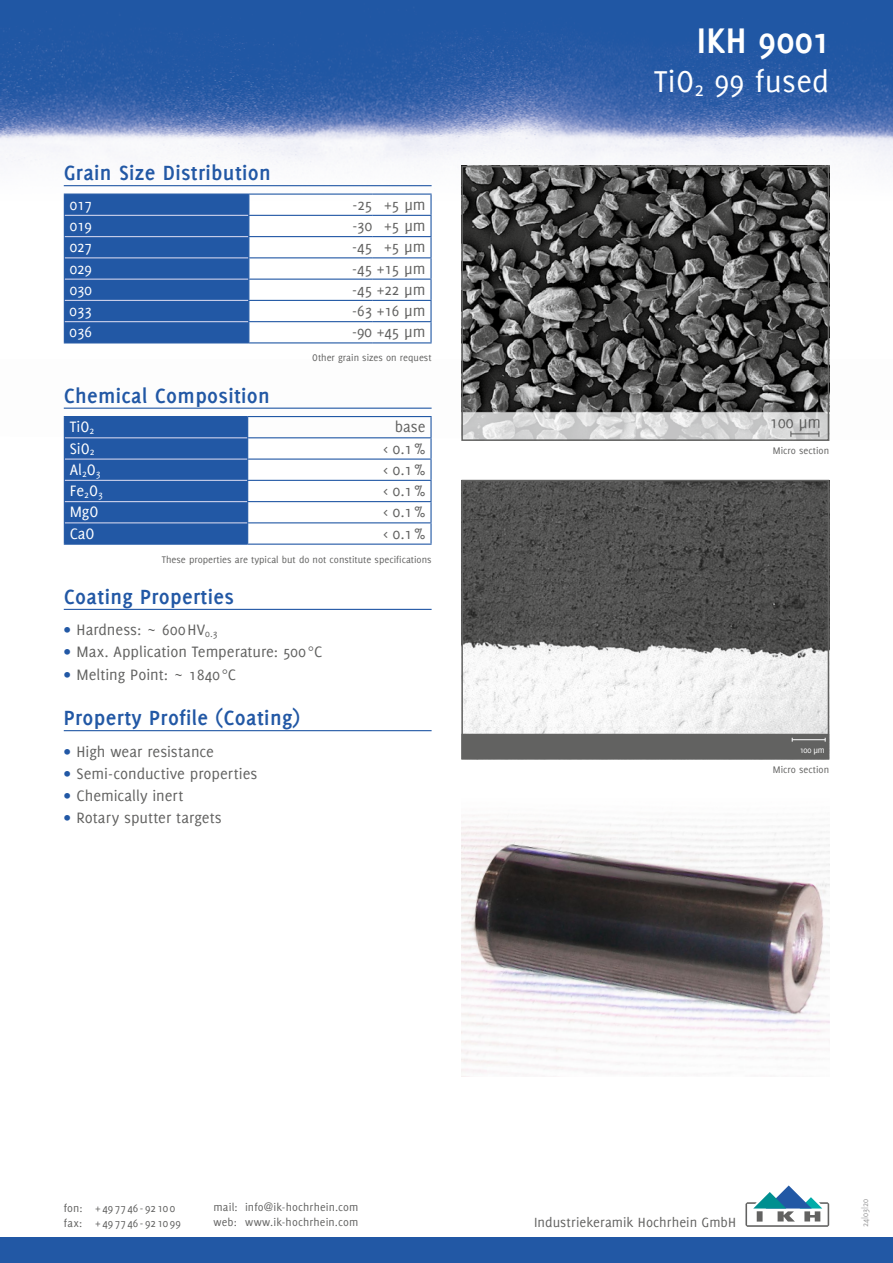
<style>
.page{position:relative;width:893px;height:1263px;background:#fff}
.page>*{position:absolute;margin:0;border:0;box-sizing:border-box;transform-origin:0 0}
.t1{font:700 39px "Delicious";letter-spacing:.005em;color:#fff}
.t2{font:33px "Delicious";letter-spacing:.01em;color:#fff}
.t3{font:700 22.5px "Delicious";letter-spacing:.015em;color:#2258a5}
.t4{font:16.5px "Delicious";color:#626261}
.t5{font:16.5px "Delicious";color:#fff}
.t6{font:14.55px "Delicious";letter-spacing:.005em;color:#626261}
.t7{font:12px/15px "Delicious";letter-spacing:.01em;color:#626261}
.t8{font:10.5px "Delicious";color:#626261}
.t9{font:9px "Delicious";color:#9c9c9d}
.t10{font:9px "Delicious";color:#fff}
.s1{color:#2258a5}
</style>
<div class="page">
<div style="left:0;top:1237px;width:893px;height:26px;background:#2258a5"></div>
<img style="left:0;top:0;width:893px;height:440px">
<div style="left:0;top:147px;width:893px;height:211px;background:#fff"></div>
<img style="left:461px;top:815px;width:368px;height:262px">
<img style="left:464px;top:483px;width:362px;height:251px">
<div style="left:461px;top:480px;width:368px;height:279px;border:2px solid #626261"></div>
<img style="left:464px;top:169px;width:362px;height:269px">
<div style="left:461px;top:166px;width:368px;height:275px;border:2px solid #626261"></div>
<div style="left:461px;top:734px;width:368px;height:25px;background:#626261"></div>
<hr style="left:792px;top:739px;width:33px;height:1px;background:#fff">
<hr style="left:64px;top:185px;width:368px;height:1px;background:#2258a5">
<hr style="left:249px;top:194px;width:123px;height:1px;background:#2258a5">
<hr style="left:372px;top:194px;width:60px;height:1px;background:#2258a5">
<hr style="left:430px;top:195px;width:2px;height:20px;background:#2258a5">
<hr style="left:248px;top:215px;width:124px;height:1px;background:#2258a5">
<hr style="left:372px;top:215px;width:60px;height:1px;background:#2258a5">
<hr style="left:430px;top:216px;width:2px;height:20px;background:#2258a5">
<hr style="left:248px;top:236px;width:124px;height:1px;background:#2258a5">
<hr style="left:372px;top:236px;width:60px;height:1px;background:#2258a5">
<hr style="left:430px;top:237px;width:2px;height:20px;background:#2258a5">
<hr style="left:248px;top:257px;width:124px;height:1px;background:#2258a5">
<hr style="left:372px;top:257px;width:60px;height:1px;background:#2258a5">
<hr style="left:430px;top:258px;width:2px;height:21px;background:#2258a5">
<hr style="left:248px;top:279px;width:124px;height:1px;background:#2258a5">
<hr style="left:372px;top:279px;width:60px;height:1px;background:#2258a5">
<hr style="left:430px;top:280px;width:2px;height:20px;background:#2258a5">
<hr style="left:248px;top:300px;width:124px;height:1px;background:#2258a5">
<hr style="left:372px;top:300px;width:60px;height:1px;background:#2258a5">
<hr style="left:430px;top:301px;width:2px;height:20px;background:#2258a5">
<hr style="left:248px;top:321px;width:124px;height:1px;background:#2258a5">
<svg style="left:64px;top:194px;width:185px;height:149px;background:#295da8"></svg>
<hr style="left:372px;top:321px;width:60px;height:1px;background:#2258a5">
<hr style="left:430px;top:322px;width:2px;height:20px;background:#2258a5">
<hr style="left:249px;top:342px;width:123px;height:1px;background:#2258a5">
<hr style="left:372px;top:342px;width:60px;height:1px;background:#2258a5">
<hr style="left:64px;top:408px;width:368px;height:1px;background:#2258a5">
<hr style="left:64px;top:416px;width:184px;height:1px;background:#2258a5">
<hr style="left:64px;top:544px;width:184px;height:1px;background:#2258a5">
<hr style="left:248px;top:416px;width:184px;height:1px;background:#2258a5">
<hr style="left:430px;top:417px;width:2px;height:20px;background:#2258a5">
<hr style="left:247px;top:437px;width:185px;height:1px;background:#2258a5">
<hr style="left:430px;top:438px;width:2px;height:20px;background:#2258a5">
<hr style="left:247px;top:458px;width:185px;height:2px;background:#2258a5">
<hr style="left:430px;top:460px;width:2px;height:20px;background:#2258a5">
<hr style="left:247px;top:480px;width:185px;height:1px;background:#2258a5">
<hr style="left:430px;top:481px;width:2px;height:20px;background:#2258a5">
<hr style="left:247px;top:501px;width:185px;height:1px;background:#2258a5">
<hr style="left:430px;top:502px;width:2px;height:20px;background:#2258a5">
<hr style="left:247px;top:522px;width:185px;height:1px;background:#2258a5">
<svg style="left:64px;top:417px;width:184px;height:127px;background:#295da8"></svg>
<hr style="left:430px;top:523px;width:2px;height:21px;background:#2258a5">
<hr style="left:248px;top:544px;width:184px;height:1px;background:#2258a5">
<hr style="left:64px;top:609px;width:368px;height:1px;background:#2258a5">
<hr style="left:64px;top:730px;width:368px;height:1px;background:#2258a5">
<svg style="left:745px;top:1185px;width:84px;height:42px"></svg>
<h3 class="t3" style="left:64px;top:160px;width:209px">Grain Size Distribution</h3>
<p class="t5" style="left:70px;top:195px;width:24px">017</p>
<p class="t4" style="left:352px;top:195px;width:75px">-25 +5 µm</p>
<p class="t5" style="left:70px;top:216px;width:24px">019</p>
<p class="t4" style="left:352px;top:216px;width:75px">-30 +5 µm</p>
<p class="t5" style="left:70px;top:238px;width:24px">027</p>
<p class="t4" style="left:352px;top:238px;width:75px">-45 +5 µm</p>
<p class="t5" style="left:70px;top:259px;width:24px">029</p>
<p class="t4" style="left:352px;top:259px;width:75px">-45 +15 µm</p>
<p class="t5" style="left:70px;top:280px;width:24px">030</p>
<p class="t4" style="left:352px;top:280px;width:75px">-45 +22 µm</p>
<p class="t5" style="left:70px;top:301px;width:24px">033</p>
<p class="t4" style="left:352px;top:301px;width:75px">-63 +16 µm</p>
<p class="t5" style="left:70px;top:323px;width:24px">036</p>
<p class="t4" style="left:352px;top:323px;width:75px">-90 +45 µm</p>
<p class="t8" style="left:312px;top:352px;width:121px">Other grain sizes on request</p>
<h3 class="t3" style="left:64px;top:382px;width:208px">Chemical Composition</h3>
<p class="t5" style="left:70px;top:418px;width:26px">TiO<sub>2</sub></p>
<p class="t4" style="left:395px;top:418px;width:32px">base</p>
<p class="t5" style="left:70px;top:439px;width:26px">SiO<sub>2</sub></p>
<p class="t4" style="left:383px;top:439px;width:44px">&lt; 0.1%</p>
<p class="t5" style="left:70px;top:460px;width:32px">Al<sub>2</sub>O<sub>3</sub></p>
<p class="t4" style="left:383px;top:460px;width:44px">&lt; 0.1%</p>
<p class="t5" style="left:70px;top:481px;width:35px">Fe<sub>2</sub>O<sub>3</sub></p>
<p class="t4" style="left:383px;top:481px;width:44px">&lt; 0.1%</p>
<p class="t5" style="left:70px;top:503px;width:30px">MgO</p>
<p class="t4" style="left:383px;top:503px;width:44px">&lt; 0.1%</p>
<p class="t5" style="left:70px;top:524px;width:26px">CaO</p>
<p class="t4" style="left:383px;top:524px;width:44px">&lt; 0.1%</p>
<p class="t8" style="left:162px;top:553px;width:271px">These properties are typical but do not constitute specifications</p>
<h3 class="t3" style="left:64px;top:583px;width:172px">Coating Properties</h3>
<p class="t4" style="left:64px;top:620px;width:155px"><span class="s1">•</span> Hardness: ~ 600HV<sub>0.3</sub></p>
<p class="t4" style="left:64px;top:643px;width:260px"><span class="s1">•</span> Max. Application Temperature: 500 °C</p>
<p class="t4" style="left:64px;top:665px;width:174px"><span class="s1">•</span> Melting Point: ~ 1840 °C</p>
<h3 class="t3" style="left:64px;top:705px;width:238px">Property Profile (Coating)</h3>
<p class="t4" style="left:64px;top:742px;width:152px"><span class="s1">•</span> High wear resistance</p>
<p class="t4" style="left:64px;top:764px;width:195px"><span class="s1">•</span> Semi-conductive properties</p>
<p class="t4" style="left:64px;top:786px;width:121px"><span class="s1">•</span> Chemically inert</p>
<p class="t4" style="left:64px;top:809px;width:160px"><span class="s1">•</span> Rotary sputter targets</p>
<h1 class="t1" style="left:697px;top:18px;width:134px">IKH 9001</h1>
<h2 class="t2" style="left:654px;top:63px;width:177px">TiO<sub>2</sub> 99 fused</h2>
<p class="t8" style="left:773px;top:444px;width:58px">Micro section</p>
<p class="t10" style="left:800px;top:745px;width:26px">100 µm</p>
<p class="t8" style="left:773px;top:764px;width:58px">Micro section</p>
<p class="t7" style="left:64px;top:1200px;width:119px">fon: +497746-92100 fax: +497746-921099</p>
<p class="t7" style="left:214px;top:1200px;width:146px">mail: info@ik-hochrhein.com web: www.ik-hochrhein.com</p>
<p class="t9" style="left:860px;top:1227px;width:30px;rotate:-90deg">24|03|20</p>
<p class="t6" style="left:534px;top:1214px;width:204px">Industriekeramik Hochrhein GmbH</p>
</div>
